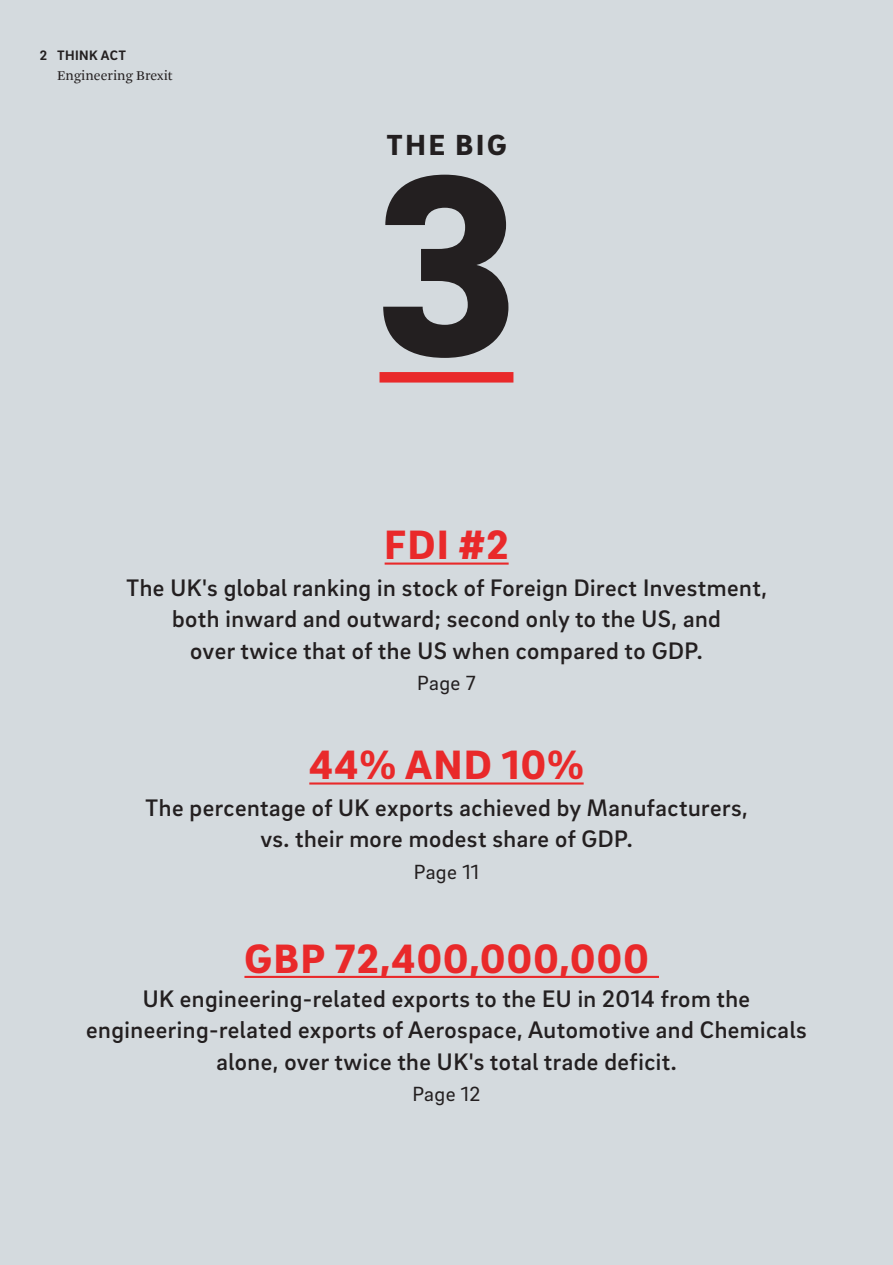
<style>
.page{position:relative;width:893px;height:1265px;background:#d4dade}
.page>*{position:absolute;margin:0;border:0;box-sizing:border-box;transform-origin:0 0}
.t1{font:900 262.5px "Brix Sans";color:#231f20}
.t2{font:900 42px "Brix Sans";letter-spacing:.03em;color:#e9292a}
.t3{font:900 29.75px "Brix Sans";letter-spacing:.095em;color:#231f20}
.t4{font:500 24.5px/31.5px "Brix Sans";letter-spacing:.02em;color:#231f20;text-align:center}
.t5{font:21px "Brix Sans";letter-spacing:.02em;color:#231f20}
.t6{font:14px "Arnhem Pro Blond";color:#231f20}
.t7{font:700 14px "Brix Sans";letter-spacing:.03em;color:#231f20}
</style>
<div class="page">
<hr style="left:385px;top:563px;width:124px;height:2px;background:#e9292a">
<hr style="left:309px;top:782px;width:275px;height:3px;background:#e9292a">
<hr style="left:244px;top:976px;width:415px;height:2px;background:#e9292a">
<div style="left:379px;top:372px;width:134px;height:11px;background:#e9292a"></div>
<p class="t7" style="left:40px;top:46px;width:88px">2 THINK ACT</p>
<p class="t6" style="left:57px;top:70px;width:117px">Engineering Brexit</p>
<p class="t3" style="left:386px;top:126px;width:122px">THE BIG</p>
<h1 class="t1" style="left:375px;top:93px;width:145px">3</h1>
<h2 class="t2" style="left:385px;top:517px;width:126px">FDI #2</h2>
<p class="t4" style="left:126px;top:571px;width:642px">The UK's global ranking in stock of Foreign Direct Investment, both inward and outward; second only to the US, and<br>over twice that of the US when compared to GDP.</p>
<p class="t5" style="left:417px;top:670px;width:60px">Page 7</p>
<h2 class="t2" style="left:309px;top:737px;width:276px">44% AND 10%</h2>
<p class="t4" style="left:145px;top:791px;width:604px">The percentage of UK exports achieved by Manufacturers, vs. their more modest share of GDP.</p>
<p class="t5" style="left:414px;top:858px;width:67px">Page 11</p>
<h2 class="t2" style="left:244px;top:931px;width:406px">GBP 72,400,000,000</h2>
<p class="t4" style="left:86px;top:982px;width:722px">UK engineering-related exports to the EU in 2014 from the engineering-related exports of Aerospace, Automotive and Chemicals alone, over twice the UK's total trade deficit.</p>
<p class="t5" style="left:412px;top:1081px;width:69px">Page 12</p>
</div>
